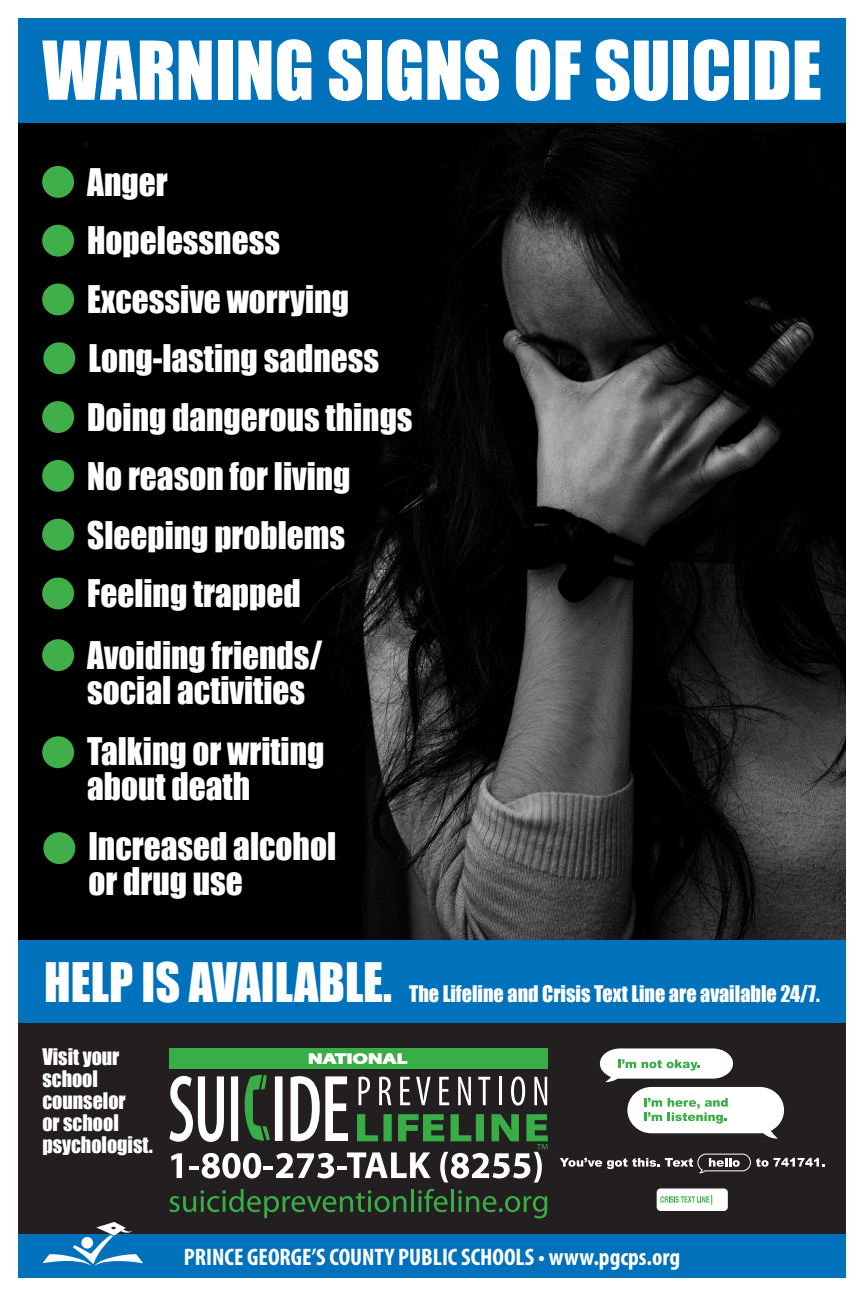
<style>
.page{position:relative;width:864px;height:1296px;background:#fff}
.page>*{position:absolute;margin:0;border:0;box-sizing:border-box;transform-origin:0 0}
.t1{font:75px "Impact";color:#fff;scale:.96 1}
.t2{font:50px "Impact";color:#fff;scale:.96 1}
.t3{font:35px/35px "Impact";color:#fff;scale:.95 1}
.t4{font:700 condensed 24px "Myriad Pro";color:#fff}
.t5{font:21px "Impact";color:#fff;scale:.96 1}
.t6{font:21px/22px "Impact";color:#fff;scale:.95 1}
</style>
<div class="page">
<div style="left:18px;top:992px;width:828px;height:251px;background:#231f20"></div>
<img style="left:18px;top:122px;width:828px;height:819px">
<div style="left:42px;top:166px;width:32px;height:32px;background:#40ae49;border-radius:50%"></div>
<div style="left:42px;top:225px;width:32px;height:32px;background:#40ae49;border-radius:50%"></div>
<div style="left:42px;top:284px;width:32px;height:31px;background:#40ae49;border-radius:50%"></div>
<div style="left:42px;top:401px;width:32px;height:32px;background:#40ae49;border-radius:50%"></div>
<div style="left:42px;top:460px;width:32px;height:32px;background:#40ae49;border-radius:50%"></div>
<div style="left:42px;top:519px;width:32px;height:32px;background:#40ae49;border-radius:50%"></div>
<div style="left:42px;top:578px;width:32px;height:31px;background:#40ae49;border-radius:50%"></div>
<div style="left:42px;top:639px;width:32px;height:32px;background:#40ae49;border-radius:50%"></div>
<div style="left:42px;top:736px;width:32px;height:32px;background:#40ae49;border-radius:50%"></div>
<div style="left:18px;top:1235px;width:828px;height:43px;background:#0072bc"></div>
<svg style="left:43px;top:1222px;width:100px;height:43px"></svg>
<div style="left:18px;top:18px;width:828px;height:104px;background:#0072bc"></div>
<div style="left:18px;top:941px;width:828px;height:82px;background:#0072bc"></div>
<svg style="left:560px;top:1153px;width:264px;height:21px"></svg>
<svg style="left:600px;top:1048px;width:184px;height:91px"></svg>
<div style="left:657px;top:1188px;width:71px;height:23px;background:#fff;border-radius:4px"></div>
<svg style="left:660px;top:1195px;width:52px;height:10px"></svg>
<div style="left:170px;top:1048px;width:378px;height:20px;background:#39ae46"></div>
<svg style="left:309px;top:1053px;width:99px;height:11px"></svg>
<svg style="left:169px;top:1189px;width:237px;height:29px"></svg>
<hr style="left:411px;top:1189px;width:3px;height:23px;background:#39ae46">
<svg style="left:418px;top:1189px;width:30px;height:23px"></svg>
<hr style="left:451px;top:1189px;width:3px;height:23px;background:#39ae46">
<svg style="left:458px;top:1190px;width:89px;height:29px"></svg>
<svg style="left:169px;top:1075px;width:379px;height:107px"></svg>
<div style="left:43px;top:832px;width:32px;height:32px;background:#40ae49;border-radius:50%"></div>
<div style="left:43px;top:342px;width:32px;height:32px;background:#40ae49;border-radius:50%"></div>
<p class="t1" style="left:42px;top:12px;width:813px">WARNING SIGNS OF SUICIDE</p>
<p class="t3" style="left:87px;top:164px;width:86px">Anger</p>
<p class="t3" style="left:87px;top:222px;width:204px">Hopelessness</p>
<p class="t3" style="left:87px;top:281px;width:277px">Excessive worrying</p>
<p class="t3" style="left:88px;top:340px;width:308px">Long-lasting sadness</p>
<p class="t3" style="left:87px;top:399px;width:344px">Doing dangerous things</p>
<p class="t3" style="left:87px;top:458px;width:279px">No reason for living</p>
<p class="t3" style="left:87px;top:516px;width:273px">Sleeping problems</p>
<p class="t3" style="left:87px;top:575px;width:226px">Feeling trapped</p>
<p class="t3" style="left:87px;top:636px;width:249px">Avoiding friends/ social activities</p>
<p class="t3" style="left:87px;top:732px;width:251px">Talking or writing about death</p>
<p class="t3" style="left:88px;top:828px;width:262px">Increased alcohol</p>
<p class="t3" style="left:88px;top:863px;width:164px">or drug use</p>
<p class="t2" style="left:44px;top:943px;width:364px">HELP IS AVAILABLE.</p>
<p class="t5" style="left:409px;top:977px;width:429px">The Lifeline and Crisis Text Line are available 24/7.</p>
<p class="t6" style="left:42px;top:1045px;width:118px">Visit your school counselor<br>or school psychologist.</p>
<p class="t4" style="left:184px;top:1242px;width:498px">PRINCE GEORGE’S COUNTY PUBLIC SCHOOLS • www.pgcps.org</p>
</div>
